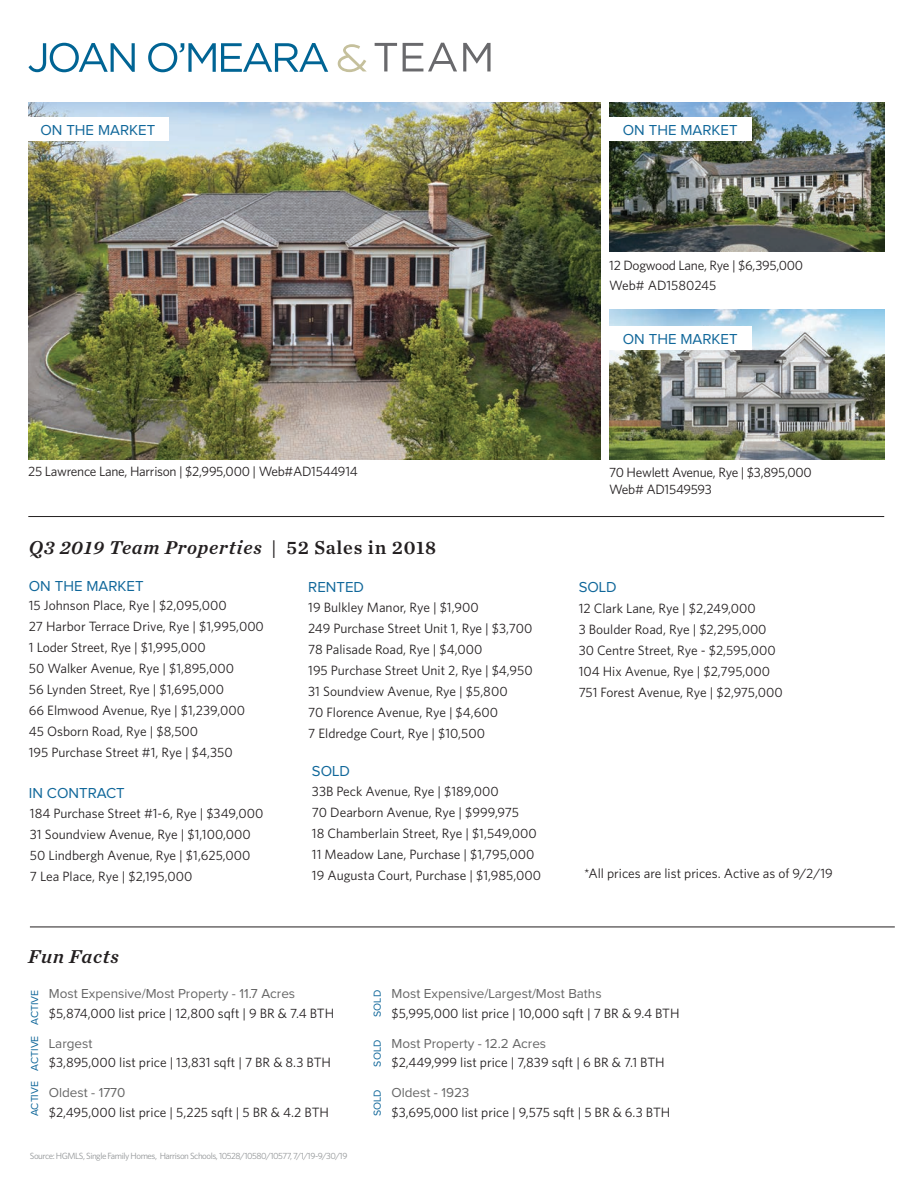
<style>
.page{position:relative;width:918px;height:1188px;background:#fff}
.page>*{position:absolute;margin:0;border:0;box-sizing:border-box;transform-origin:0 0}
.t1{font:italic 19.5px "Chronicle Text G1 Semi";letter-spacing:.04em;color:#231f20}
.t2{font:15px "Proxima Nova";color:#10679a}
.t3{font:13.5px/21px "Whitney";color:#231f20}
.t4{font:13.5px/19.5px "Whitney";letter-spacing:-.02em;color:#231f20}
.t5{font:10.5px "Proxima Nova";color:#10679a}
.t6{font:9px "Whitney";letter-spacing:-.05em;color:#939698}
.s1{font-style:normal}
.s2{font-family:"Proxima Nova";color:#666}
</style>
<div class="page">
<svg style="left:28px;top:43px;width:107px;height:29px"></svg>
<svg style="left:148px;top:43px;width:180px;height:29px"></svg>
<svg style="left:338px;top:44px;width:29px;height:28px"></svg>
<svg style="left:375px;top:43px;width:22px;height:28px"></svg>
<svg style="left:403px;top:43px;width:54px;height:28px"></svg>
<svg style="left:463px;top:43px;width:28px;height:28px"></svg>
<img style="left:609px;top:102px;width:275px;height:149px">
<img style="left:609px;top:310px;width:275px;height:149px">
<img style="left:28px;top:103px;width:572px;height:356px">
<hr style="left:28px;top:516px;width:856px;height:1px;background:#231f20">
<hr style="left:30px;top:927px;width:865px;height:1px;background:#231f20">
<div style="left:27px;top:117px;width:142px;height:24px;background:#fff"></div>
<div style="left:609px;top:117px;width:142px;height:24px;background:#fff"></div>
<div style="left:609px;top:326px;width:142px;height:24px;background:#fff"></div>
<p class="t2" style="left:40px;top:123px;width:116px">ON THE MARKET</p>
<p class="t2" style="left:623px;top:123px;width:116px">ON THE MARKET</p>
<p class="t4" style="left:609px;top:255px;width:196px">12 Dogwood Lane, Rye | $6,395,000<br>Web# AD1580245</p>
<p class="t2" style="left:623px;top:332px;width:116px">ON THE MARKET</p>
<p class="t4" style="left:28px;top:462px;width:331px">25 Lawrence Lane, Harrison | $2,995,000 | Web#AD1544914</p>
<p class="t1" style="left:29px;top:532px;width:409px">Q3 2019 Team Properties | <span class="s1">52 Sales in 2018</span></p>
<p class="t2" style="left:29px;top:579px;width:116px">ON THE MARKET</p>
<p class="t3" style="left:29px;top:594px;width:237px">15 Johnson Place, Rye | $2,095,000<br>27 Harbor Terrace Drive, Rye | $1,995,000<br>1 Loder Street, Rye | $1,995,000<br>50 Walker Avenue, Rye | $1,895,000<br>56 Lynden Street, Rye | $1,695,000<br>66 Elmwood Avenue, Rye | $1,239,000<br>45 Osborn Road, Rye | $8,500<br>195 Purchase Street #1, Rye | $4,350</p>
<p class="t2" style="left:29px;top:786px;width:97px">IN CONTRACT</p>
<p class="t3" style="left:30px;top:802px;width:235px">184 Purchase Street #1-6, Rye | $349,000<br>31 Soundview Avenue, Rye | $1,100,000<br>50 Lindbergh Avenue, Rye | $1,625,000<br>7 Lea Place, Rye | $2,195,000</p>
<p class="t1" style="left:28px;top:941px;width:92px">Fun Facts</p>
<p class="t2" style="left:308px;top:580px;width:57px">RENTED</p>
<p class="t3" style="left:308px;top:597px;width:226px">19 Bulkley Manor, Rye | $1,900<br>249 Purchase Street Unit 1, Rye | $3,700<br>78 Palisade Road, Rye | $4,000<br>195 Purchase Street Unit 2, Rye | $4,950<br>31 Soundview Avenue, Rye | $5,800<br>70 Florence Avenue, Rye | $4,600<br>7 Eldredge Court, Rye | $10,500</p>
<p class="t2" style="left:312px;top:764px;width:40px">SOLD</p>
<p class="t3" style="left:312px;top:780px;width:231px">33B Peck Avenue, Rye | $189,000<br>70 Dearborn Avenue, Rye | $999,975<br>18 Chamberlain Street, Rye | $1,549,000<br>11 Meadow Lane, Purchase | $1,795,000<br>19 Augusta Court, Purchase | $1,985,000</p>
<p class="t4" style="left:609px;top:464px;width:204px;line-height:16.5px">70 Hewlett Avenue, Rye | $3,895,000<br>Web# AD1549593</p>
<p class="t2" style="left:579px;top:580px;width:40px">SOLD</p>
<p class="t3" style="left:579px;top:597px;width:206px">12 Clark Lane, Rye | $2,249,000<br>3 Boulder Road, Rye | $2,295,000<br>30 Centre Street, Rye - $2,595,000<br>104 Hix Avenue, Rye | $2,795,000<br>751 Forest Avenue, Rye | $2,975,000</p>
<p class="t3" style="left:584px;top:863px;width:250px">*All prices are list prices. Active as of 9/2/19</p>
<p class="t5" style="left:30px;top:1025px;width:36px;rotate:-90deg">ACTIVE</p>
<p class="t5" style="left:30px;top:1071px;width:36px;rotate:-90deg">ACTIVE</p>
<p class="t5" style="left:30px;top:1116px;width:36px;rotate:-90deg">ACTIVE</p>
<p class="t3" style="left:49px;top:984px;width:287px;line-height:19.5px"><span class="s2">Most Expensive/Most Property - 11.7 Acres </span>$5,874,000 list price | 12,800 sqft | 9 BR &amp; 7.4 BTH</p>
<p class="t3" style="left:49px;top:1033px;width:284px;line-height:19.5px"><span class="s2">Largest<br></span>$3,895,000 list price | 13,831 sqft | 7 BR &amp; 8.3 BTH</p>
<p class="t3" style="left:49px;top:1082px;width:282px;line-height:19.5px"><span class="s2">Oldest - 1770<br></span>$2,495,000 list price | 5,225 sqft | 5 BR &amp; 4.2 BTH</p>
<p class="t6" style="left:30px;top:1151px;width:319px">Source: HGMLS, Single Family Homes, Harrison Schools, 10528/10580/10577, 7/1/19-9/30/19</p>
<p class="t5" style="left:373px;top:1017px;width:28px;rotate:-90deg">SOLD</p>
<p class="t5" style="left:373px;top:1067px;width:28px;rotate:-90deg">SOLD</p>
<p class="t5" style="left:373px;top:1116px;width:28px;rotate:-90deg">SOLD</p>
<p class="t3" style="left:391px;top:984px;width:290px;line-height:19.5px"><span class="s2">Most Expensive/Largest/Most Baths<br></span>$5,995,000 list price | 10,000 sqft | 7 BR &amp; 9.4 BTH</p>
<p class="t3" style="left:391px;top:1033px;width:275px;line-height:19.5px"><span class="s2">Most Property - 12.2 Acres<br></span>$2,449,999 list price | 7,839 sqft | 6 BR &amp; 7.1 BTH</p>
<p class="t3" style="left:391px;top:1082px;width:280px;line-height:19.5px"><span class="s2">Oldest - 1923<br></span>$3,695,000 list price | 9,575 sqft | 5 BR &amp; 6.3 BTH</p>
</div>
